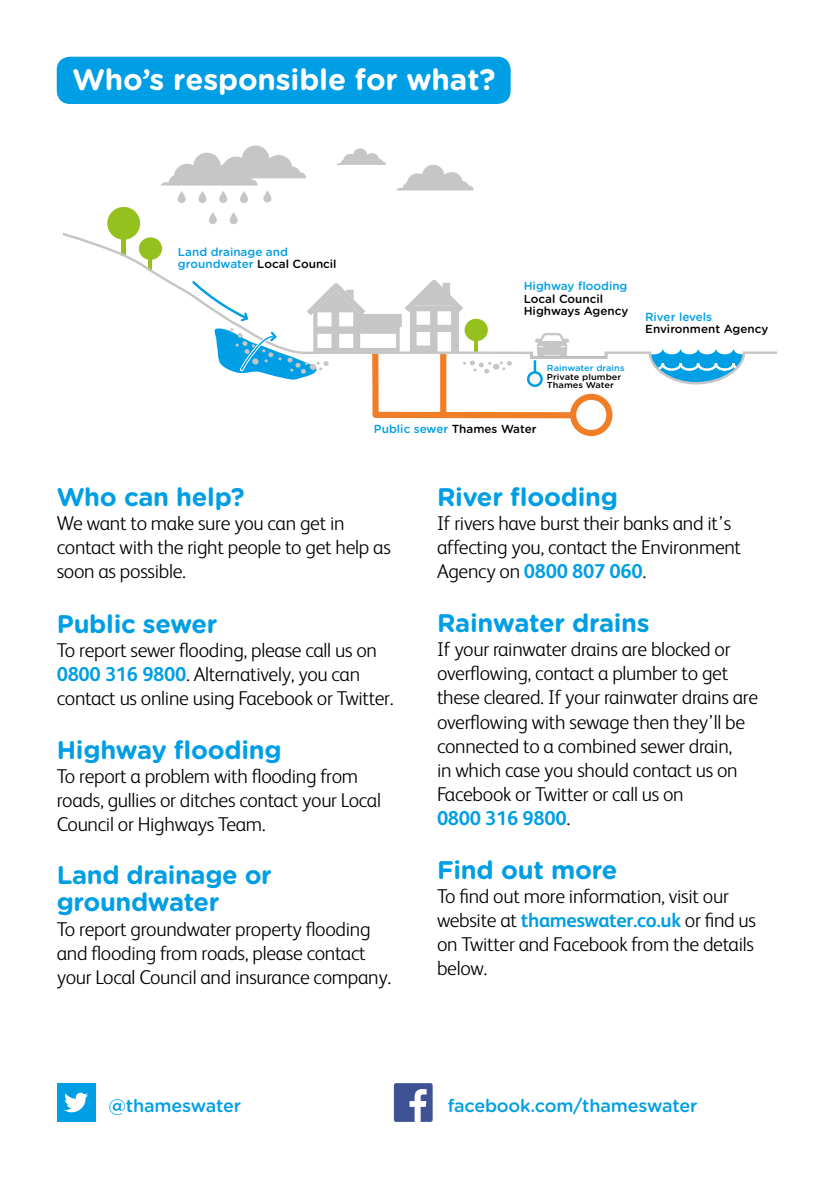
<style>
.page{position:relative;width:840px;height:1191px;background:#fff}
.page>*{position:absolute;margin:0;border:0;box-sizing:border-box;transform-origin:0 0}
.t1{font:700 29.6px "Gotham Rounded";letter-spacing:-.005em;color:#fff}
.t2{font:700 25.6px/27px "Gotham Rounded";letter-spacing:-.01em;color:#009ee4}
.t3{font:300 20px/24px "FS Albert";letter-spacing:-.015em;color:#000}
.t4{font:500 18px "Gotham Rounded";letter-spacing:-.01em;color:#009ee4}
.t5{font:500 11.6px/12.4px "Gotham Rounded";color:#009ee4}
.t6{font:500 11.6px/12.4px "Gotham Rounded";color:#000}
.t7{font:500 8.6px/8.6px "Gotham Rounded";color:#000;scale:1.07 1}
.t8{font:500 8.6px "Gotham Rounded";color:#009ee4;scale:1.07 1}
.s1{color:#000}
.s2{font-weight:700;color:#009ee4}
</style>
<div class="page">
<div style="left:107px;top:207px;width:33px;height:33px;background:#95c11f;border-radius:50%"></div>
<svg style="left:396px;top:164px;width:77px;height:26px"></svg>
<svg style="left:336px;top:148px;width:50px;height:17px"></svg>
<svg style="left:177px;top:191px;width:9px;height:12px"></svg>
<svg style="left:198px;top:191px;width:8px;height:12px"></svg>
<svg style="left:219px;top:191px;width:8px;height:12px"></svg>
<svg style="left:240px;top:191px;width:8px;height:12px"></svg>
<svg style="left:161px;top:145px;width:145px;height:40px"></svg>
<svg style="left:209px;top:212px;width:8px;height:12px"></svg>
<svg style="left:229px;top:212px;width:8px;height:12px"></svg>
<svg style="left:263px;top:190px;width:8px;height:12px"></svg>
<div style="left:569px;top:394px;width:43px;height:42px;border:6px solid #f07e26;border-radius:50%"></div>
<svg style="left:62px;top:231px;width:715px;height:154px"></svg>
<svg style="left:191px;top:280px;width:392px;height:141px"></svg>
<div style="left:57px;top:57px;width:453px;height:47px;background:#009ee4;border-radius:13px"></div>
<div style="left:57px;top:1083px;width:38px;height:38px;background:#009ee4"></div>
<svg style="left:64px;top:1092px;width:24px;height:20px"></svg>
<div style="left:393px;top:1083px;width:39px;height:38px;background:#3f5293;border-radius:2px"></div>
<svg style="left:409px;top:1089px;width:17px;height:32px"></svg>
<h1 class="t1" style="left:72px;top:67px;width:424px">Who’s responsible for what?</h1>
<p class="t5" style="left:178px;top:246px;width:160px">Land drainage and groundwater <span class="s1">Local Council</span></p>
<p class="t5" style="left:523px;top:281px;width:105px">Highway flooding</p>
<p class="t6" style="left:523px;top:293px;width:106px">Local Council<br>Highways Agency</p>
<p class="t8" style="left:546px;top:364px;width:74px">Rainwater drains</p>
<p class="t7" style="left:546px;top:373px;width:71px">Private plumber<br>Thames Water</p>
<p class="t5" style="left:374px;top:423px;width:164px">Public sewer <span class="s1">Thames Water</span></p>
<p class="t5" style="left:644px;top:311px;width:68px">River levels</p>
<p class="t6" style="left:644px;top:323px;width:124px">Environment Agency</p>
<p class="t2" style="left:57px;top:485px;width:189px">Who can help?</p>
<p class="t3" style="left:57px;top:513px;width:335px">We want to make sure you can get in contact with the right people to get help as soon as possible.</p>
<p class="t2" style="left:57px;top:611px;width:162px">Public sewer</p>
<p class="t3" style="left:57px;top:640px;width:338px">To report sewer flooding, please call us on<br><span class="s2">0800 316 9800</span>. Alternatively, you can contact us online using Facebook or Twitter.</p>
<p class="t2" style="left:57px;top:738px;width:226px">Highway flooding</p>
<p class="t3" style="left:57px;top:766px;width:325px">To report a problem with flooding from roads, gullies or ditches contact your Local<br>Council or Highways Team.</p>
<p class="t2" style="left:57px;top:862px;width:216px">Land drainage or groundwater</p>
<p class="t3" style="left:57px;top:918px;width:336px">To report groundwater property flooding and flooding from roads, please contact your Local Council and insurance company.</p>
<p class="t2" style="left:437px;top:484px;width:182px">River flooding</p>
<p class="t3" style="left:437px;top:513px;width:305px">If rivers have burst their banks and it’s affecting you, contact the Environment<br>Agency on <span class="s2">0800 807 060</span>.</p>
<p class="t2" style="left:437px;top:611px;width:214px">Rainwater drains</p>
<p class="t3" style="left:437px;top:639px;width:322px">If your rainwater drains are blocked or overflowing, contact a plumber to get these cleared. If your rainwater drains are overflowing with sewage then they’ll be connected to a combined sewer drain,<br>in which case you should contact us on Facebook or Twitter or call us on<br><span class="s2">0800 316 9800</span>.</p>
<p class="t2" style="left:437px;top:858px;width:182px">Find out more</p>
<p class="t3" style="left:437px;top:886px;width:320px">To find out more information, visit our website at <span class="s2">thameswater.co.uk</span> or find us on Twitter and Facebook from the details below.</p>
<p class="t4" style="left:108px;top:1097px;width:134px">@thameswater</p>
<p class="t4" style="left:447px;top:1097px;width:251px">facebook.com/thameswater</p>
</div>
